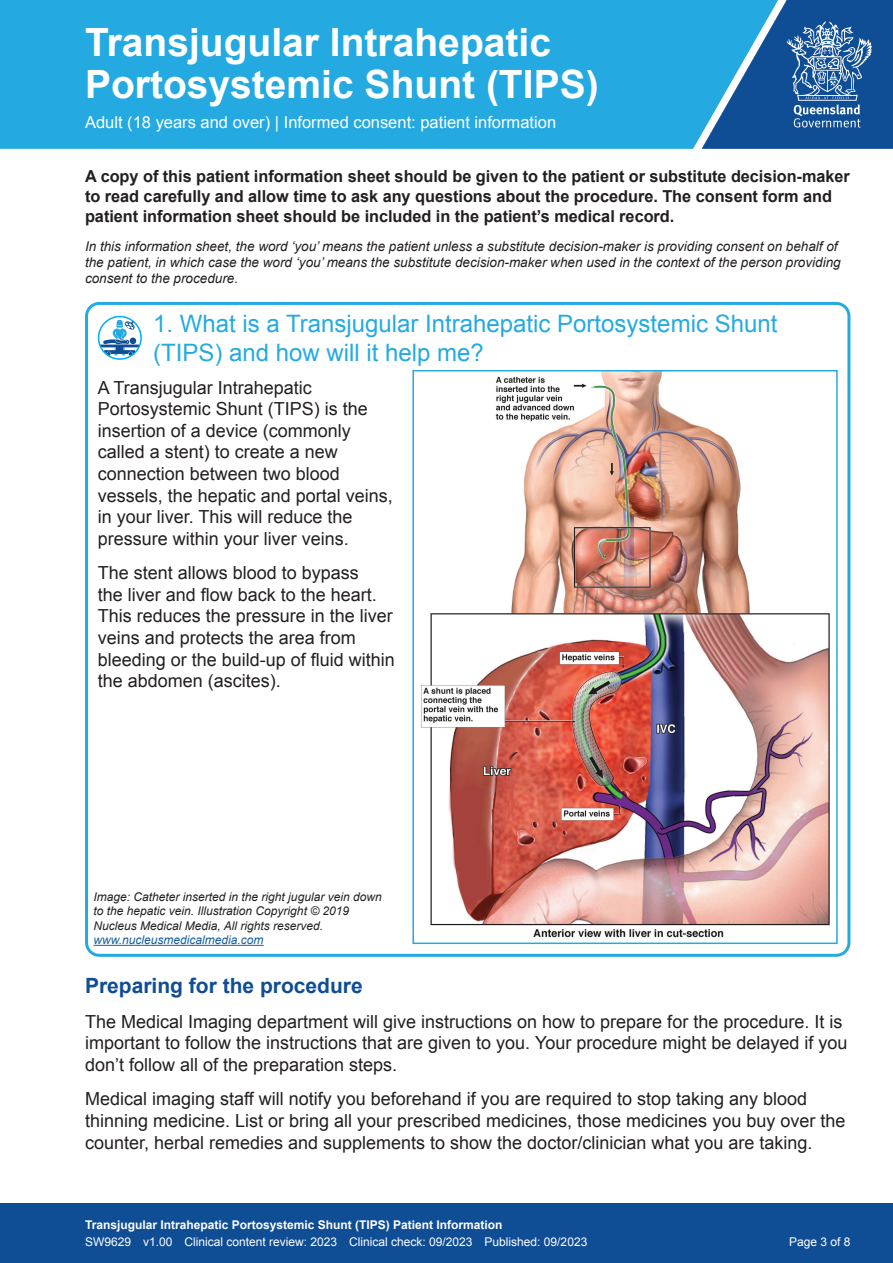
<style>
.page{position:relative;width:893px;height:1263px;background:#fff}
.page>*{position:absolute;margin:0;border:0;box-sizing:border-box;transform-origin:0 0}
.t1{font:700 39px/42px "Arial";color:#fff}
.t2{font:24px/28.8px "Arial";color:#24aae1}
.t3{font:700 21px "Arial";color:#0f4d95}
.t4{font:18px/21.6px "Arial";color:#231f20}
.t5{font:700 16.5px/19.8px "Arial";letter-spacing:-.005em;color:#231f20}
.t6{font:16.5px "Arial";color:#fff}
.t7{font:italic 13.5px/16.2px "Arial";color:#231f20}
.t8{font:italic 12px/14.4px "Arial";color:#231f20}
.t9{font:12px "Arial";color:#fff}
.t10{font:700 12px "Arial";color:#fff}
.t11{font:italic 12px "Arial";color:#175d9e}
</style>
<div class="page">
<div style="left:0;top:1203px;width:893px;height:60px;background:#0f4d95"></div>
<div style="left:0;top:0;width:702px;height:149px;background:#24aae1"></div>
<svg style="left:702px;top:0;width:191px;height:149px;background:#2e72ae"></svg>
<div style="left:85px;top:302px;width:765px;height:655px;border:3px solid #24aae1;border-radius:13px"></div>
<svg style="left:99px;top:317px;width:42px;height:42px"></svg>
<svg style="left:99px;top:320px;width:10px;height:13px"></svg>
<div style="left:98px;top:316px;width:44px;height:44px;border:2px solid #00aeef;border-radius:50%"></div>
<img style="left:421px;top:373px;width:409px;height:565px">
<div style="left:412px;top:370px;width:426px;height:574px;border:2px solid #24aae1"></div>
<hr style="left:94px;top:945px;width:170px;height:1px;background:#175d9e">
<h1 class="t1" style="left:85px;top:22px;width:515px">Transjugular Intrahepatic<br>Portosystemic Shunt (TIPS)</h1>
<p class="t6" style="left:85px;top:111px;width:473px">Adult (18 years and over) | Informed consent: patient information</p>
<p class="t5" style="left:85px;top:167px;width:766px">A copy of this patient information sheet should be given to the patient or substitute decision-maker to read carefully and allow time to ask any questions about the procedure. The consent form and patient information sheet should be included in the patient’s medical record.</p>
<p class="t7" style="left:85px;top:238px;width:757px">In this information sheet, the word ‘you’ means the patient unless a substitute decision-maker is providing consent on behalf of the patient, in which case the word ‘you’ means the substitute decision-maker when used in the context of the person providing consent to the procedure.</p>
<h2 class="t2" style="left:153px;top:310px;width:626px">1. What is a Transjugular Intrahepatic Portosystemic Shunt (TIPS) and how will it help me?</h2>
<p class="t4" style="left:98px;top:377px;width:297px">A Transjugular Intrahepatic<br>Portosystemic Shunt (TIPS) is the insertion of a device (commonly called a stent) to create a new connection between two blood vessels, the hepatic and portal veins, in your liver. This will reduce the pressure within your liver veins.</p>
<p class="t4" style="left:98px;top:562px;width:299px">The stent allows blood to bypass<br>the liver and flow back to the heart.<br>This reduces the pressure in the liver veins and protects the area from bleeding or the build-up of fluid within the abdomen (ascites).</p>
<p class="t8" style="left:94px;top:889px;width:290px">Image: Catheter inserted in the right jugular vein down to the hepatic vein. Illustration Copyright © 2019<br>Nucleus Medical Media, All rights reserved.</p>
<p class="t11" style="left:94px;top:932px;width:172px">www.nucleusmedicalmedia.com</p>
<p class="t3" style="left:85px;top:972px;width:279px">Preparing for the procedure</p>
<p class="t4" style="left:85px;top:1011px;width:764px">The Medical Imaging department will give instructions on how to prepare for the procedure. It is important to follow the instructions that are given to you. Your procedure might be delayed if you don’t follow all of the preparation steps.</p>
<p class="t4" style="left:85px;top:1088px;width:762px">Medical imaging staff will notify you beforehand if you are required to stop taking any blood thinning medicine. List or bring all your prescribed medicines, those medicines you buy over the counter, herbal remedies and supplements to show the doctor/clinician what you are taking.</p>
<p class="t10" style="left:85px;top:1217px;width:419px">Transjugular Intrahepatic Portosystemic Shunt (TIPS) Patient Information</p>
<p class="t9" style="left:85px;top:1234px;width:504px">SW9629 v1.00 Clinical content review: 2023 Clinical check: 09/2023 Published: 09/2023</p>
<p class="t9" style="left:789px;top:1234px;width:63px">Page 3 of 8</p>
</div>
